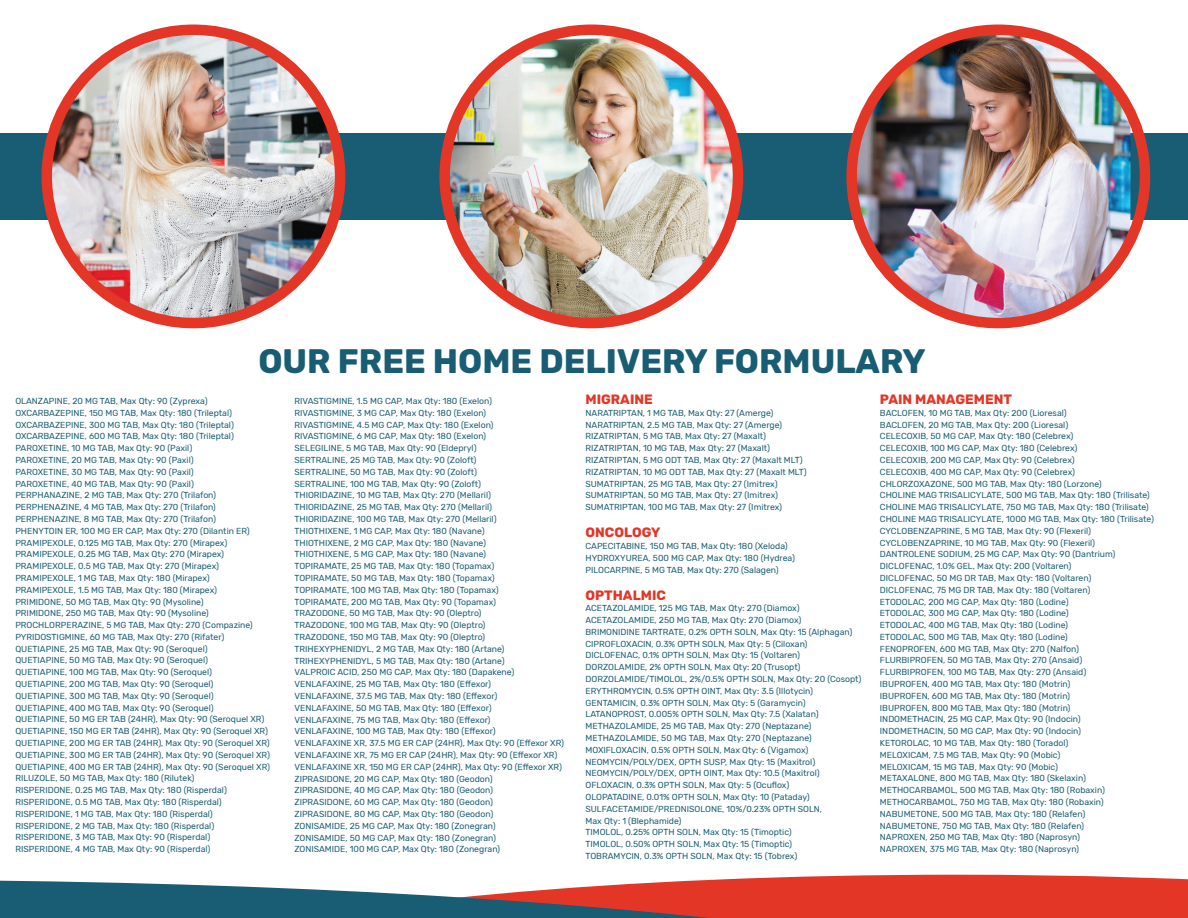
<style>
.page{position:relative;width:1188px;height:918px;background:#fff}
.page>*{position:absolute;margin:0;border:0;box-sizing:border-box;transform-origin:0 0}
.t1{font:700 33.9px "Rubik";color:#185d73}
.t2{font:700 13.5px "Rubik";color:#e33627}
.t3{font:8.7px/11.9px "Rubik";color:#185d73}
</style>
<div class="page">
<svg style="left:0;top:875px;width:1188px;height:43px"></svg>
<div style="left:0;top:133px;width:1188px;height:87px;background:#185d73"></div>
<img style="left:47px;top:30px;width:293px;height:293px;border-radius:147px">
<div style="left:42px;top:25px;width:303px;height:303px;border:10px solid #e33627;border-radius:50%"></div>
<img style="left:445px;top:30px;width:293px;height:293px;border-radius:147px">
<div style="left:439px;top:25px;width:304px;height:303px;border:10px solid #e33627;border-radius:50%"></div>
<img style="left:854px;top:30px;width:276px;height:293px">
<div style="left:846px;top:25px;width:304px;height:303px;border:10px solid #e33627;border-radius:50%"></div>
<h1 class="t1" style="left:258px;top:342px;width:669px">OUR FREE HOME DELIVERY FORMULARY</h1>
<p class="t3" style="left:15px;top:395px;width:256px">OLANZAPINE, 20 MG TAB, Max Qty: 90 (Zyprexa)<br>OXCARBAZEPINE, 150 MG TAB, Max Qty: 180 (Trileptal)<br>OXCARBAZEPINE, 300 MG TAB, Max Qty: 180 (Trileptal)<br>OXCARBAZEPINE, 600 MG TAB, Max Qty: 180 (Trileptal)<br>PAROXETINE, 10 MG TAB, Max Qty: 90 (Paxil)<br>PAROXETINE, 20 MG TAB, Max Qty: 90 (Paxil)<br>PAROXETINE, 30 MG TAB, Max Qty: 90 (Paxil)<br>PAROXETINE, 40 MG TAB, Max Qty: 90 (Paxil)<br>PERPHANAZINE, 2 MG TAB, Max Qty: 270 (Trilafon)<br>PERPHENAZINE, 4 MG TAB, Max Qty: 270 (Trilafon)<br>PERPHENAZINE, 8 MG TAB, Max Qty: 270 (Trilafon)<br>PHENYTOIN ER, 100 MG ER CAP, Max Qty: 270 (Dilantin ER)<br>PRAMIPEXOLE, 0.125 MG TAB, Max Qty: 270 (Mirapex)<br>PRAMIPEXOLE, 0.25 MG TAB, Max Qty: 270 (Mirapex)<br>PRAMIPEXOLE, 0.5 MG TAB, Max Qty: 270 (Mirapex)<br>PRAMIPEXOLE, 1 MG TAB, Max Qty: 180 (Mirapex)<br>PRAMIPEXOLE, 1.5 MG TAB, Max Qty: 180 (Mirapex)<br>PRIMIDONE, 50 MG TAB, Max Qty: 90 (Mysoline)<br>PRIMIDONE, 250 MG TAB, Max Qty: 90 (Mysoline)<br>PROCHLORPERAZINE, 5 MG TAB, Max Qty: 270 (Compazine)<br>PYRIDOSTIGMINE, 60 MG TAB, Max Qty: 270 (Rifater)<br>QUETIAPINE, 25 MG TAB, Max Qty: 90 (Seroquel)<br>QUETIAPINE, 50 MG TAB, Max Qty: 90 (Seroquel)<br>QUETIAPINE, 100 MG TAB, Max Qty: 90 (Seroquel)<br>QUETIAPINE, 200 MG TAB, Max Qty: 90 (Seroquel)<br>QUETIAPINE, 300 MG TAB, Max Qty: 90 (Seroquel)<br>QUETIAPINE, 400 MG TAB, Max Qty: 90 (Seroquel)<br>QUETIAPINE, 50 MG ER TAB (24HR), Max Qty: 90 (Seroquel XR)<br>QUETIAPINE, 150 MG ER TAB (24HR), Max Qty: 90 (Seroquel XR)<br>QUETIAPINE, 200 MG ER TAB (24HR), Max Qty: 90 (Seroquel XR)<br>QUETIAPINE, 300 MG ER TAB (24HR), Max Qty: 90 (Seroquel XR)<br>QUETIAPINE, 400 MG ER TAB (24HR), Max Qty: 90 (Seroquel XR)<br>RILUZOLE, 50 MG TAB, Max Qty: 180 (Rilutek)<br>RISPERIDONE, 0.25 MG TAB, Max Qty: 180 (Risperdal)<br>RISPERIDONE, 0.5 MG TAB, Max Qty: 180 (Risperdal)<br>RISPERIDONE, 1 MG TAB, Max Qty: 180 (Risperdal)<br>RISPERIDONE, 2 MG TAB, Max Qty: 180 (Risperdal)<br>RISPERIDONE, 3 MG TAB, Max Qty: 90 (Risperdal)<br>RISPERIDONE, 4 MG TAB, Max Qty: 90 (Risperdal)</p>
<p class="t3" style="left:294px;top:395px;width:271px">RIVASTIGMINE, 1.5 MG CAP, Max Qty: 180 (Exelon)<br>RIVASTIGMINE, 3 MG CAP, Max Qty: 180 (Exelon)<br>RIVASTIGMINE, 4.5 MG CAP, Max Qty: 180 (Exelon)<br>RIVASTIGMINE, 6 MG CAP, Max Qty: 180 (Exelon)<br>SELEGILINE, 5 MG TAB, Max Qty: 90 (Eldepryl)<br>SERTRALINE, 25 MG TAB, Max Qty: 90 (Zoloft)<br>SERTRALINE, 50 MG TAB, Max Qty: 90 (Zoloft)<br>SERTRALINE, 100 MG TAB, Max Qty: 90 (Zoloft)<br>THIORIDAZINE, 10 MG TAB, Max Qty: 270 (Mellaril)<br>THIORIDAZINE, 25 MG TAB, Max Qty: 270 (Mellaril)<br>THIORIDAZINE, 100 MG TAB, Max Qty: 270 (Mellaril)<br>THIOTHIXENE, 1 MG CAP, Max Qty: 180 (Navane)<br>THIOTHIXENE, 2 MG CAP, Max Qty: 180 (Navane)<br>THIOTHIXENE, 5 MG CAP, Max Qty: 180 (Navane)<br>TOPIRAMATE, 25 MG TAB, Max Qty: 180 (Topamax)<br>TOPIRAMATE, 50 MG TAB, Max Qty: 180 (Topamax)<br>TOPIRAMATE, 100 MG TAB, Max Qty: 180 (Topamax)<br>TOPIRAMATE, 200 MG TAB, Max Qty: 90 (Topamax)<br>TRAZODONE, 50 MG TAB, Max Qty: 90 (Oleptro)<br>TRAZODONE, 100 MG TAB, Max Qty: 90 (Oleptro)<br>TRAZODONE, 150 MG TAB, Max Qty: 90 (Oleptro)<br>TRIHEXYPHENIDYL, 2 MG TAB, Max Qty: 180 (Artane)<br>TRIHEXYPHENIDYL, 5 MG TAB, Max Qty: 180 (Artane)<br>VALPROIC ACID, 250 MG CAP, Max Qty: 180 (Dapakene)<br>VENLAFAXINE, 25 MG TAB, Max Qty: 180 (Effexor)<br>VENLAFAXINE, 37.5 MG TAB, Max Qty: 180 (Effexor)<br>VENLAFAXINE, 50 MG TAB, Max Qty: 180 (Effexor)<br>VENLAFAXINE, 75 MG TAB, Max Qty: 180 (Effexor)<br>VENLAFAXINE, 100 MG TAB, Max Qty: 180 (Effexor)<br>VENLAFAXINE XR, 37.5 MG ER CAP (24HR), Max Qty: 90 (Effexor XR)<br>VENLAFAXINE XR, 75 MG ER CAP (24HR), Max Qty: 90 (Effexor XR)<br>VENLAFAXINE XR, 150 MG ER CAP (24HR), Max Qty: 90 (Effexor XR)<br>ZIPRASIDONE, 20 MG CAP, Max Qty: 180 (Geodon)<br>ZIPRASIDONE, 40 MG CAP, Max Qty: 180 (Geodon)<br>ZIPRASIDONE, 60 MG CAP, Max Qty: 180 (Geodon)<br>ZIPRASIDONE, 80 MG CAP, Max Qty: 180 (Geodon)<br>ZONISAMIDE, 25 MG CAP, Max Qty: 180 (Zonegran)<br>ZONISAMIDE, 50 MG CAP, Max Qty: 180 (Zonegran)<br>ZONISAMIDE, 100 MG CAP, Max Qty: 180 (Zonegran)</p>
<h2 class="t2" style="left:586px;top:391px;width:69px">MIGRAINE</h2>
<h2 class="t2" style="left:880px;top:391px;width:134px">PAIN MANAGEMENT</h2>
<p class="t3" style="left:880px;top:407px;width:275px">BACLOFEN, 10 MG TAB, Max Qty: 200 (Lioresal)<br>BACLOFEN, 20 MG TAB, Max Qty: 200 (Lioresal)<br>CELECOXIB, 50 MG CAP, Max Qty: 180 (Celebrex)<br>CELECOXIB, 100 MG CAP, Max Qty: 180 (Celebrex)<br>CELECOXIB, 200 MG CAP, Max Qty: 90 (Celebrex)<br>CELECOXIB, 400 MG CAP, Max Qty: 90 (Celebrex)<br>CHLORZOXAZONE, 500 MG TAB, Max Qty: 180 (Lorzone)<br>CHOLINE MAG TRISALICYLATE, 500 MG TAB, Max Qty: 180 (Trilisate)<br>CHOLINE MAG TRISALICYLATE, 750 MG TAB, Max Qty: 180 (Trilisate)<br>CHOLINE MAG TRISALICYLATE, 1000 MG TAB, Max Qty: 180 (Trilisate)<br>CYCLOBENZAPRINE, 5 MG TAB, Max Qty: 90 (Flexeril)<br>CYCLOBENZAPRINE, 10 MG TAB, Max Qty: 90 (Flexeril)<br>DANTROLENE SODIUM, 25 MG CAP, Max Qty: 90 (Dantrium)<br>DICLOFENAC, 1.0% GEL, Max Qty: 200 (Voltaren)<br>DICLOFENAC, 50 MG DR TAB, Max Qty: 180 (Voltaren)<br>DICLOFENAC, 75 MG DR TAB, Max Qty: 180 (Voltaren)<br>ETODOLAC, 200 MG CAP, Max Qty: 180 (Lodine)<br>ETODOLAC, 300 MG CAP, Max Qty: 180 (Lodine)<br>ETODOLAC, 400 MG TAB, Max Qty: 180 (Lodine)<br>ETODOLAC, 500 MG TAB, Max Qty: 180 (Lodine)<br>FENOPROFEN, 600 MG TAB, Max Qty: 270 (Nalfon)<br>FLURBIPROFEN, 50 MG TAB, Max Qty: 270 (Ansaid)<br>FLURBIPROFEN, 100 MG TAB, Max Qty: 270 (Ansaid)<br>IBUPROFEN, 400 MG TAB, Max Qty: 180 (Motrin)<br>IBUPROFEN, 600 MG TAB, Max Qty: 180 (Motrin)<br>IBUPROFEN, 800 MG TAB, Max Qty: 180 (Motrin)<br>INDOMETHACIN, 25 MG CAP, Max Qty: 90 (Indocin)<br>INDOMETHACIN, 50 MG CAP, Max Qty: 90 (Indocin)<br>KETOROLAC, 10 MG TAB, Max Qty: 180 (Toradol)<br>MELOXICAM, 7.5 MG TAB, Max Qty: 90 (Mobic)<br>MELOXICAM, 15 MG TAB, Max Qty: 90 (Mobic)<br>METAXALONE, 800 MG TAB, Max Qty: 180 (Skelaxin)<br>METHOCARBAMOL, 500 MG TAB, Max Qty: 180 (Robaxin)<br>METHOCARBAMOL, 750 MG TAB, Max Qty: 180 (Robaxin)<br>NABUMETONE, 500 MG TAB, Max Qty: 180 (Relafen)<br>NABUMETONE, 750 MG TAB, Max Qty: 180 (Relafen)<br>NAPROXEN, 250 MG TAB, Max Qty: 180 (Naprosyn)<br>NAPROXEN, 375 MG TAB, Max Qty: 180 (Naprosyn)</p>
<p class="t3" style="left:586px;top:407px;width:223px">NARATRIPTAN, 1 MG TAB, Max Qty: 27 (Amerge)<br>NARATRIPTAN, 2.5 MG TAB, Max Qty: 27 (Amerge)<br>RIZATRIPTAN, 5 MG TAB, Max Qty: 27 (Maxalt)<br>RIZATRIPTAN, 10 MG TAB, Max Qty: 27 (Maxalt)<br>RIZATRIPTAN, 5 MG ODT TAB, Max Qty: 27 (Maxalt MLT)<br>RIZATRIPTAN, 10 MG ODT TAB, Max Qty: 27 (Maxalt MLT)<br>SUMATRIPTAN, 25 MG TAB, Max Qty: 27 (Imitrex)<br>SUMATRIPTAN, 50 MG TAB, Max Qty: 27 (Imitrex)<br>SUMATRIPTAN, 100 MG TAB, Max Qty: 27 (Imitrex)</p>
<h2 class="t2" style="left:586px;top:525px;width:76px">ONCOLOGY</h2>
<p class="t3" style="left:586px;top:540px;width:211px">CAPECITABINE, 150 MG TAB, Max Qty: 180 (Xeloda)<br>HYDROXYUREA, 500 MG CAP, Max Qty: 180 (Hydrea)<br>PILOCARPINE, 5 MG TAB, Max Qty: 270 (Salagen)</p>
<h2 class="t2" style="left:586px;top:587px;width:82px">OPTHALMIC</h2>
<p class="t3" style="left:586px;top:603px;width:277px">ACETAZOLAMIDE, 125 MG TAB, Max Qty: 270 (Diamox)<br>ACETAZOLAMIDE, 250 MG TAB, Max Qty: 270 (Diamox)<br>BRIMONIDINE TARTRATE, 0.2% OPTH SOLN, Max Qty: 15 (Alphagan)<br>CIPROFLOXACIN, 0.3% OPTH SOLN, Max Qty: 5 (Ciloxan)<br>DICLOFENAC, 0.1% OPTH SOLN, Max Qty: 15 (Voltaren)<br>DORZOLAMIDE, 2% OPTH SOLN, Max Qty: 20 (Trusopt)<br>DORZOLAMIDE/TIMOLOL, 2%/0.5% OPTH SOLN, Max Qty: 20 (Cosopt)<br>ERYTHROMYCIN, 0.5% OPTH OINT, Max Qty: 3.5 (Illotycin)<br>GENTAMICIN, 0.3% OPTH SOLN, Max Qty: 5 (Garamycin)<br>LATANOPROST, 0.005% OPTH SOLN, Max Qty: 7.5 (Xalatan)<br>METHAZOLAMIDE, 25 MG TAB, Max Qty: 270 (Neptazane)<br>METHAZOLAMIDE, 50 MG TAB, Max Qty: 270 (Neptazane)<br>MOXIFLOXACIN, 0.5% OPTH SOLN, Max Qty: 6 (Vigamox)<br>NEOMYCIN/POLY/DEX, OPTH SUSP, Max Qty: 15 (Maxitrol)<br>NEOMYCIN/POLY/DEX, OPTH OINT, Max Qty: 10.5 (Maxitrol)<br>OFLOXACIN, 0.3% OPTH SOLN, Max Qty: 5 (Ocuflox)<br>OLOPATADINE, 0.01% OPTH SOLN, Max Qty: 10 (Pataday)<br>SULFACETAMIDE/PREDNISOLONE, 10%/0.23% OPTH SOLN,<br>Max Qty: 1 (Blephamide)<br>TIMOLOL, 0.25% OPTH SOLN, Max Qty: 15 (Timoptic)<br>TIMOLOL, 0.50% OPTH SOLN, Max Qty: 15 (Timoptic)<br>TOBRAMYCIN, 0.3% OPTH SOLN, Max Qty: 15 (Tobrex)</p>
</div>
